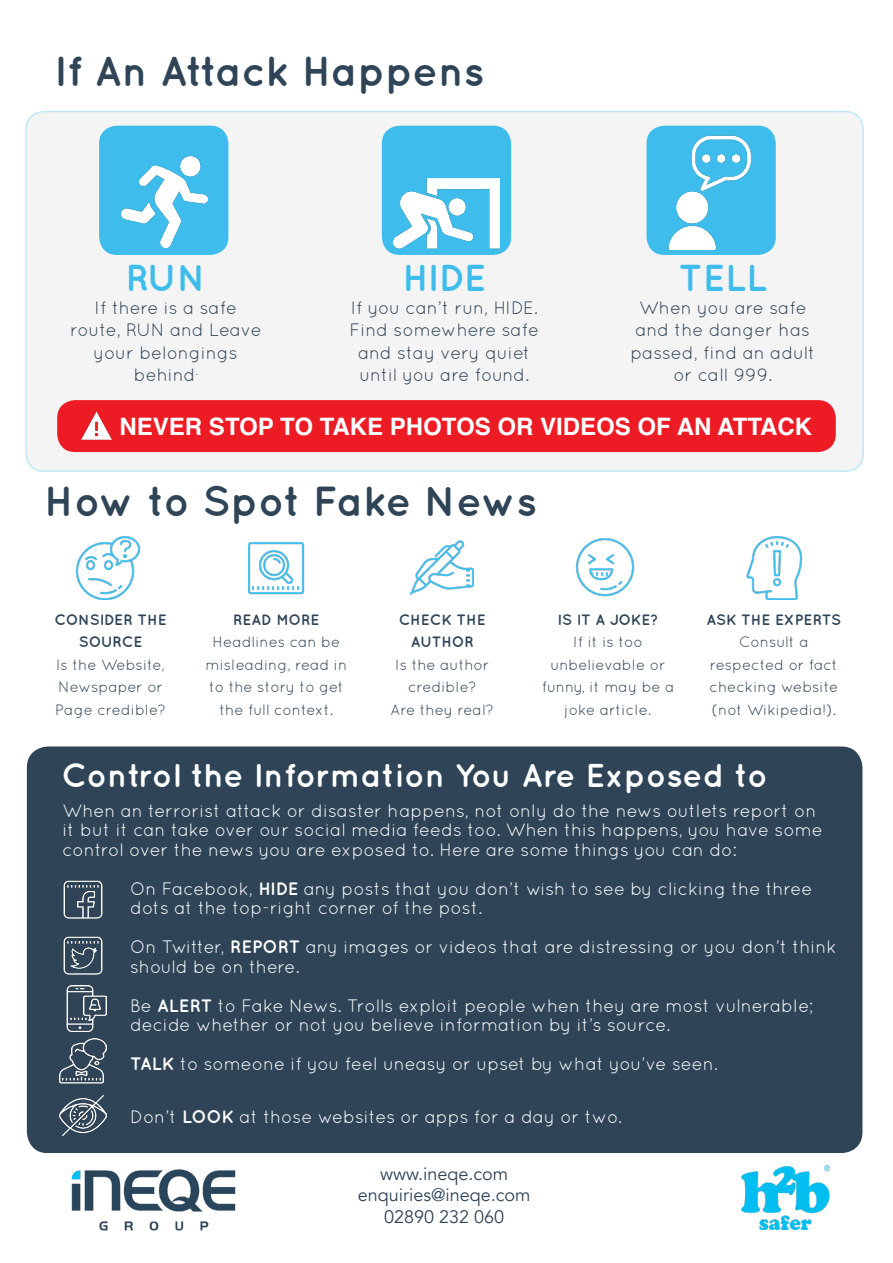
<style>
.page{position:relative;width:893px;height:1263px;background:#fff}
.page>*{position:absolute;margin:0;border:0;box-sizing:border-box;transform-origin:0 0}
.t1{font:700 42px "Quicksand";color:#2f4557}
.t2{font:700 37.5px "Quicksand";letter-spacing:-.01em;color:#3ebdec}
.t3{font:700 33px "Quicksand";color:#fff}
.t4{font:700 24px "Helvetica";color:#fff}
.t5{font:18px/19.5px "Quicksand";color:#fff}
.t6{font:18px/22.5px "Quicksand";color:#2f4557;text-align:center}
.t7{font:18px/21.6px "Avenir";color:#2f4557;text-align:center}
.t8{font:15px/22.5px "Quicksand";color:#2f4557;text-align:center}
.t9{font:700 15px/22.5px "Quicksand";color:#2f4557;text-align:center}
.s1{font-weight:700}
</style>
<div class="page">
<div style="left:26px;top:112px;width:837px;height:359px;background:#f4f4f4;border-radius:18px"></div>
<div style="left:25px;top:111px;width:839px;height:361px;border:2px solid #3ebdec;border-radius:18px"></div>
<div style="left:99px;top:126px;width:129px;height:129px;background:#3ebdec;border-radius:18px"></div>
<div style="left:382px;top:126px;width:129px;height:129px;background:#3ebdec;border-radius:18px"></div>
<div style="left:646px;top:126px;width:130px;height:129px;background:#3ebdec;border-radius:18px"></div>
<img style="left:393px;top:179px;width:107px;height:70px">
<img style="left:120px;top:156px;width:89px;height:91px">
<img style="left:669px;top:135px;width:82px;height:114px">
<div style="left:57px;top:400px;width:779px;height:52px;background:#ed1b24;border-radius:18px"></div>
<img style="left:81px;top:411px;width:31px;height:29px">
<div style="left:27px;top:746px;width:835px;height:407px;background:#2f4557;border-radius:21px"></div>
<img style="left:71px;top:1169px;width:165px;height:62px">
<img style="left:741px;top:1165px;width:89px;height:64px">
<img style="left:77px;top:536px;width:62px;height:63px">
<img style="left:248px;top:542px;width:57px;height:53px">
<img style="left:411px;top:540px;width:63px;height:55px">
<img style="left:575px;top:538px;width:60px;height:59px">
<img style="left:746px;top:536px;width:57px;height:63px">
<img style="left:63px;top:880px;width:40px;height:39px">
<img style="left:63px;top:936px;width:40px;height:39px">
<img style="left:66px;top:986px;width:40px;height:46px">
<img style="left:60px;top:1039px;width:46px;height:45px">
<img style="left:60px;top:1095px;width:46px;height:41px">
<h1 class="t1" style="left:54px;top:46px;width:432px">If An Attack Happens</h1>
<h2 class="t2" style="left:126px;top:256px;width:82px">RUN</h2>
<p class="t6" style="left:70px;top:296px;width:193px">If there is a safe route, RUN and Leave your belongings behind<sup>.</sup></p>
<h2 class="t2" style="left:678px;top:256px;width:90px">TELL</h2>
<p class="t6" style="left:630px;top:296px;width:187px">When you are safe and the danger has passed, find an adult or call 999.</p>
<h3 class="t4" style="left:120px;top:407px;width:694px">NEVER STOP TO TAKE PHOTOS OR VIDEOS OF AN ATTACK</h3>
<h2 class="t2" style="left:403px;top:256px;width:85px">HIDE</h2>
<p class="t6" style="left:350px;top:296px;width:191px">If you can’t run, HIDE.<br>Find somewhere safe and stay very quiet until you are found.</p>
<h1 class="t1" style="left:44px;top:476px;width:494px">How to Spot Fake News</h1>
<p class="t9" style="left:54px;top:608px;width:114px">CONSIDER THE<br>SOURCE</p>
<p class="t8" style="left:55px;top:653px;width:112px;text-align:left">Is the Website,<br>Newspaper or<br>Page credible?</p>
<p class="t9" style="left:233px;top:608px;width:88px">READ MORE</p>
<p class="t8" style="left:205px;top:630px;width:143px">Headlines can be misleading, read in to the story to get the full context.</p>
<p class="t9" style="left:399px;top:608px;width:89px">CHECK THE<br>AUTHOR</p>
<p class="t8" style="left:391px;top:653px;width:105px">Is the author credible?<br>Are they real?</p>
<p class="t9" style="left:558px;top:608px;width:102px">IS IT A JOKE?</p>
<p class="t8" style="left:542px;top:630px;width:134px">If it is too unbelievable or funny, it may be a joke article.</p>
<p class="t9" style="left:707px;top:608px;width:136px">ASK THE EXPERTS</p>
<p class="t8" style="left:709px;top:630px;width:130px">Consult a respected or fact checking website (not Wikipedia!).</p>
<h3 class="t3" style="left:61px;top:756px;width:708px">Control the Information You Are Exposed to</h3>
<p class="t5" style="left:63px;top:800px;width:762px">When an terrorist attack or disaster happens, not only do the news outlets report on it but it can take over our social media feeds too. When this happens, you have some control over the news you are exposed to. Here are some things you can do:</p>
<p class="t5" style="left:130px;top:878px;width:684px">On Facebook, <span class="s1">HIDE</span> any posts that you don’t wish to see by clicking the three dots at the top-right corner of the post.</p>
<p class="t5" style="left:130px;top:937px;width:708px">On Twitter, <span class="s1">REPORT</span> any images or videos that are distressing or you don’t think should be on there.</p>
<p class="t5" style="left:130px;top:995px;width:685px">Be <span class="s1">ALERT</span> to Fake News. Trolls exploit people when they are most vulnerable; decide whether or not you believe information by it’s source.</p>
<p class="t5" style="left:130px;top:1054px;width:589px"><span class="s1">TALK</span> to someone if you feel uneasy or upset by what you’ve seen.</p>
<p class="t5" style="left:130px;top:1106px;width:493px">Don’t <span class="s1">LOOK</span> at those websites or apps for a day or two.</p>
<p class="t7" style="left:358px;top:1163px;width:174px">www.ineqe.com enquiries@ineqe.com<br>02890 232 060</p>
</div>
